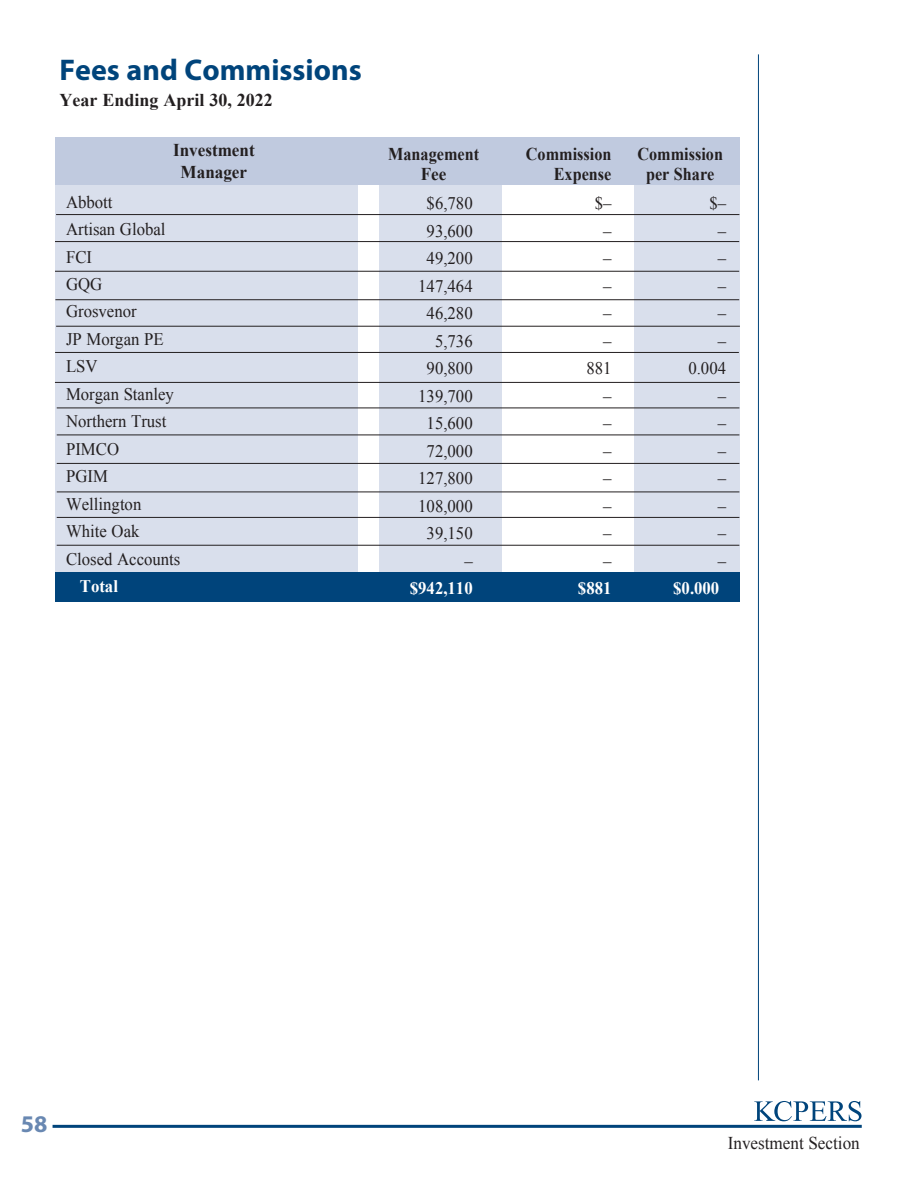
<style>
.page{position:relative;width:918px;height:1188px;background:#fff}
.page>*{position:absolute;margin:0;border:0;box-sizing:border-box;transform-origin:0 0}
.t1{font:700 30px "Myriad Pro";color:#00447b}
.t2{font:700 24px "Myriad Pro";color:#6988b2}
.t3{font:700 18px/19.5px "Times New Roman";color:#231f20;text-align:center;scale:.9 1}
.t4{font:700 18px "Times New Roman";color:#231f20}
.t5{font:18px "Times New Roman";color:#231f20;scale:.95 1}
.t6{font:700 18px/21.6px "Times New Roman";color:#231f20;text-align:center;scale:.95 1}
.t7{font:17.7px "Times New Roman";color:#231f20;scale:.95 1}
.t8{font:700 17.7px "Times New Roman";color:#fff;scale:.95 1}
</style>
<div class="page">
<hr style="left:758px;top:54px;width:1px;height:1026px;background:#00447b">
<svg style="left:754px;top:1101px;width:108px;height:20px"></svg>
<hr style="left:53px;top:1125px;width:809px;height:3px;background:#00447b">
<div style="left:56px;top:171px;width:302px;height:403px;background:#d9dfec"></div>
<div style="left:635px;top:156px;width:105px;height:418px;background:#d9dfec"></div>
<div style="left:379px;top:159px;width:123px;height:415px;background:#d9dfec"></div>
<div style="left:56px;top:572px;width:684px;height:30px;background:#00447b"></div>
<div style="left:55px;top:137px;width:685px;height:48px;background:#c0cadf"></div>
<hr style="left:56px;top:214px;width:683px;height:1px;background:#231f20">
<hr style="left:55px;top:241px;width:684px;height:1px;background:#231f20">
<hr style="left:55px;top:271px;width:684px;height:1px;background:#231f20">
<hr style="left:55px;top:299px;width:684px;height:1px;background:#231f20">
<hr style="left:55px;top:382px;width:685px;height:1px;background:#231f20">
<hr style="left:57px;top:408px;width:682px;height:1px;background:#231f20">
<hr style="left:57px;top:435px;width:682px;height:1px;background:#231f20">
<hr style="left:57px;top:463px;width:682px;height:1px;background:#231f20">
<hr style="left:57px;top:492px;width:682px;height:1px;background:#231f20">
<hr style="left:57px;top:517px;width:682px;height:1px;background:#231f20">
<hr style="left:56px;top:326px;width:684px;height:1px;background:#231f20">
<hr style="left:55px;top:352px;width:684px;height:1px;background:#231f20">
<hr style="left:57px;top:545px;width:682px;height:1px;background:#231f20">
<p class="t1" style="left:59px;top:50px;width:304px">Fees and Commissions</p>
<p class="t4" style="left:59px;top:87px;width:215px">Year Ending April 30, 2022</p>
<p class="t6" style="left:173px;top:139px;width:87px">Investment<br>Manager</p>
<p class="t7" style="left:66px;top:190px;width:50px">Abbott</p>
<p class="t7" style="left:66px;top:217px;width:106px">Artisan Global</p>
<p class="t7" style="left:66px;top:245px;width:29px">FCI</p>
<p class="t7" style="left:66px;top:272px;width:40px">GQG</p>
<p class="t7" style="left:66px;top:300px;width:76px">Grosvenor</p>
<p class="t7" style="left:66px;top:327px;width:104px">JP Morgan PE</p>
<p class="t7" style="left:66px;top:355px;width:35px">LSV</p>
<p class="t7" style="left:66px;top:382px;width:115px">Morgan Stanley</p>
<p class="t7" style="left:66px;top:410px;width:107px">Northern Trust</p>
<p class="t7" style="left:66px;top:437px;width:57px">PIMCO</p>
<p class="t7" style="left:66px;top:465px;width:46px">PGIM</p>
<p class="t7" style="left:66px;top:492px;width:81px">Wellington</p>
<p class="t7" style="left:66px;top:520px;width:79px">White Oak</p>
<p class="t7" style="left:66px;top:547px;width:122px">Closed Accounts</p>
<p class="t8" style="left:80px;top:574px;width:42px">Total</p>
<p class="t3" style="left:388px;top:144px;width:102px">Management<br>Fee</p>
<p class="t7" style="left:427px;top:191px;width:50px">$6,780</p>
<p class="t7" style="left:427px;top:219px;width:50px">93,600</p>
<p class="t7" style="left:427px;top:246px;width:50px">49,200</p>
<p class="t7" style="left:418px;top:274px;width:59px">147,464</p>
<p class="t7" style="left:427px;top:301px;width:50px">46,280</p>
<p class="t7" style="left:435px;top:329px;width:41px">5,736</p>
<p class="t7" style="left:427px;top:356px;width:50px">90,800</p>
<p class="t7" style="left:418px;top:384px;width:59px">139,700</p>
<p class="t7" style="left:427px;top:411px;width:50px">15,600</p>
<p class="t7" style="left:427px;top:439px;width:50px">72,000</p>
<p class="t7" style="left:418px;top:466px;width:59px">127,800</p>
<p class="t7" style="left:418px;top:494px;width:59px">108,000</p>
<p class="t7" style="left:427px;top:521px;width:50px">39,150</p>
<p class="t7" style="left:464px;top:549px;width:10px">–</p>
<p class="t8" style="left:410px;top:576px;width:68px">$942,110</p>
<p class="t3" style="left:526px;top:144px;width:97px;text-align:right">Commission<br>Expense</p>
<p class="t7" style="left:595px;top:191px;width:19px">$–</p>
<p class="t7" style="left:603px;top:219px;width:10px">–</p>
<p class="t7" style="left:603px;top:246px;width:10px">–</p>
<p class="t7" style="left:603px;top:274px;width:10px">–</p>
<p class="t7" style="left:603px;top:301px;width:10px">–</p>
<p class="t7" style="left:603px;top:329px;width:10px">–</p>
<p class="t7" style="left:586px;top:356px;width:28px">881</p>
<p class="t7" style="left:603px;top:384px;width:10px">–</p>
<p class="t7" style="left:603px;top:411px;width:10px">–</p>
<p class="t7" style="left:603px;top:439px;width:10px">–</p>
<p class="t7" style="left:603px;top:466px;width:10px">–</p>
<p class="t7" style="left:603px;top:494px;width:10px">–</p>
<p class="t7" style="left:603px;top:521px;width:10px">–</p>
<p class="t7" style="left:603px;top:549px;width:10px">–</p>
<p class="t8" style="left:578px;top:576px;width:37px">$881</p>
<p class="t3" style="left:638px;top:144px;width:97px">Commission per Share</p>
<p class="t7" style="left:709px;top:191px;width:19px">$–</p>
<p class="t7" style="left:718px;top:219px;width:10px">–</p>
<p class="t7" style="left:718px;top:246px;width:10px">–</p>
<p class="t7" style="left:718px;top:274px;width:10px">–</p>
<p class="t7" style="left:718px;top:301px;width:10px">–</p>
<p class="t7" style="left:718px;top:329px;width:10px">–</p>
<p class="t7" style="left:688px;top:356px;width:41px">0.004</p>
<p class="t7" style="left:718px;top:384px;width:10px">–</p>
<p class="t7" style="left:718px;top:411px;width:10px">–</p>
<p class="t7" style="left:718px;top:439px;width:10px">–</p>
<p class="t7" style="left:718px;top:466px;width:10px">–</p>
<p class="t7" style="left:718px;top:494px;width:10px">–</p>
<p class="t7" style="left:718px;top:521px;width:10px">–</p>
<p class="t7" style="left:718px;top:549px;width:10px">–</p>
<p class="t8" style="left:673px;top:576px;width:50px">$0.000</p>
<p class="t2" style="left:21px;top:1109px;width:28px">58</p>
<p class="t5" style="left:728px;top:1131px;width:140px">Investment Section</p>
</div>
